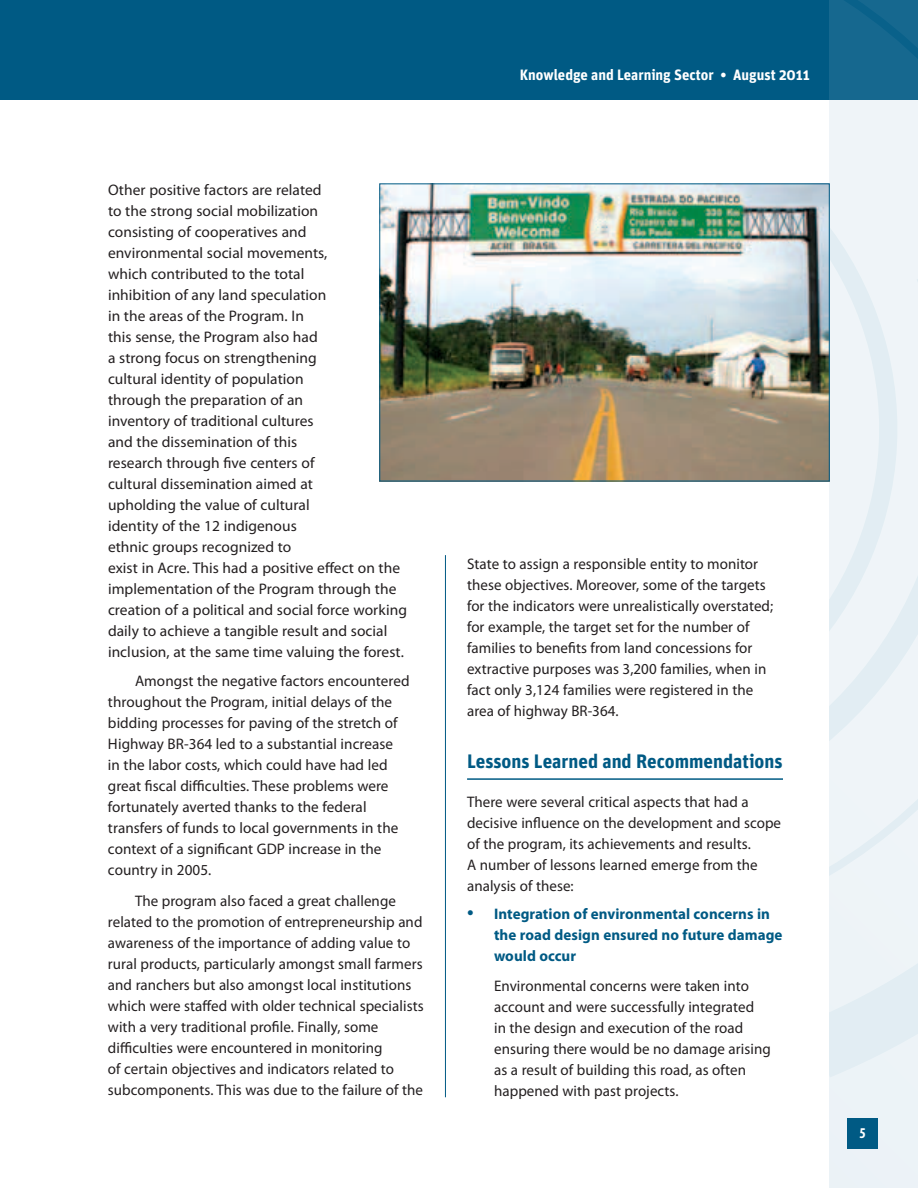
<style>
.page{position:relative;width:918px;height:1188px;background:#fff}
.page>*{position:absolute;margin:0;border:0;box-sizing:border-box;transform-origin:0 0}
.t1{font:700 19.5px "Unit";color:#005a84}
.t2{font:15.3px/21px "Myriad Pro";letter-spacing:.005em;color:#231f20}
.t3{font:700 15.3px/21px "Myriad Pro";letter-spacing:.005em;color:#005a84}
.t4{font:700 15px "Unit";color:#fff}
.t5{font:700 condensed 15px "Myriad Pro";color:#fff}
.s1{font-weight:400;font-size:24px}
</style>
<div class="page">
<div style="left:0;top:0;width:918px;height:100px;background:#005a84"></div>
<div style="left:830px;top:0;width:88px;height:1188px;background:linear-gradient(to right,#ebf2f7,#ecf3f7)"></div>
<svg style="left:830px;top:0;width:88px;height:100px;background:#15678e"></svg>
<div style="left:848px;top:1118px;width:30px;height:30px;background:#005a84"></div>
<hr style="left:445px;top:555px;width:1px;height:542px;background:#005a84">
<hr style="left:467px;top:778px;width:316px;height:2px;background:#005a84">
<img style="left:381px;top:186px;width:447px;height:293px">
<div style="left:379px;top:184px;width:451px;height:297px;border:1px solid #005a84"></div>
<p class="t2" style="left:108px;top:179px;width:300px">Other positive factors are related<br>to the strong social mobilization<br>consisting of cooperatives and<br>environmental social movements,<br>which contributed to the total<br>inhibition of any land speculation<br>in the areas of the Program. In<br>this sense, the Program also had<br>a strong focus on strengthening<br>cultural identity of population<br>through the preparation of an<br>inventory of traditional cultures<br>and the dissemination of this<br>research through five centers of<br>cultural dissemination aimed at<br>upholding the value of cultural<br>identity of the 12 indigenous<br>ethnic groups recognized to<br>exist in Acre. This had a positive effect on the implementation of the Program through the creation of a political and social force working daily to achieve a tangible result and social inclusion, at the same time valuing the forest.</p>
<p class="t2" style="left:108px;top:670px;width:303px;text-indent:27px">Amongst the negative factors encountered throughout the Program, initial delays of the bidding processes for paving of the stretch of Highway BR-364 led to a substantial increase<br>in the labor costs, which could have had led great fiscal difficulties. These problems were fortunately averted thanks to the federal transfers of funds to local governments in the context of a significant GDP increase in the country in 2005.</p>
<p class="t2" style="left:108px;top:890px;width:317px;text-indent:27px">The program also faced a great challenge related to the promotion of entrepreneurship and awareness of the importance of adding value to rural products, particularly amongst small farmers and ranchers but also amongst local institutions which were staffed with older technical specialists with a very traditional profile. Finally, some difficulties were encountered in monitoring<br>of certain objectives and indicators related to subcomponents. This was due to the failure of the</p>
<p class="t4" style="left:520px;top:65px;width:292px">Knowledge and Learning Sector • August 2011</p>
<p class="t2" style="left:467px;top:553px;width:308px">State to assign a responsible entity to monitor these objectives. Moreover, some of the targets for the indicators were unrealistically overstated; for example, the target set for the number of families to benefits from land concessions for extractive purposes was 3,200 families, when in fact only 3,124 families were registered in the area of highway BR-364.</p>
<p class="t1" style="left:467px;top:749px;width:317px">Lessons Learned and Recommendations</p>
<p class="t2" style="left:467px;top:791px;width:316px">There were several critical aspects that had a decisive influence on the development and scope of the program, its achievements and results.<br>A number of lessons learned emerge from the analysis of these:</p>
<p class="t3" style="left:494px;top:903px;width:290px;text-indent:-27px"><span class="s1">•</span> Integration of environmental concerns in the road design ensured no future damage would occur</p>
<p class="t2" style="left:494px;top:975px;width:278px">Environmental concerns were taken into account and were successfully integrated<br>in the design and execution of the road ensuring there would be no damage arising as a result of building this road, as often happened with past projects.</p>
<p class="t5" style="left:860px;top:1123px;width:8px">5</p>
</div>
